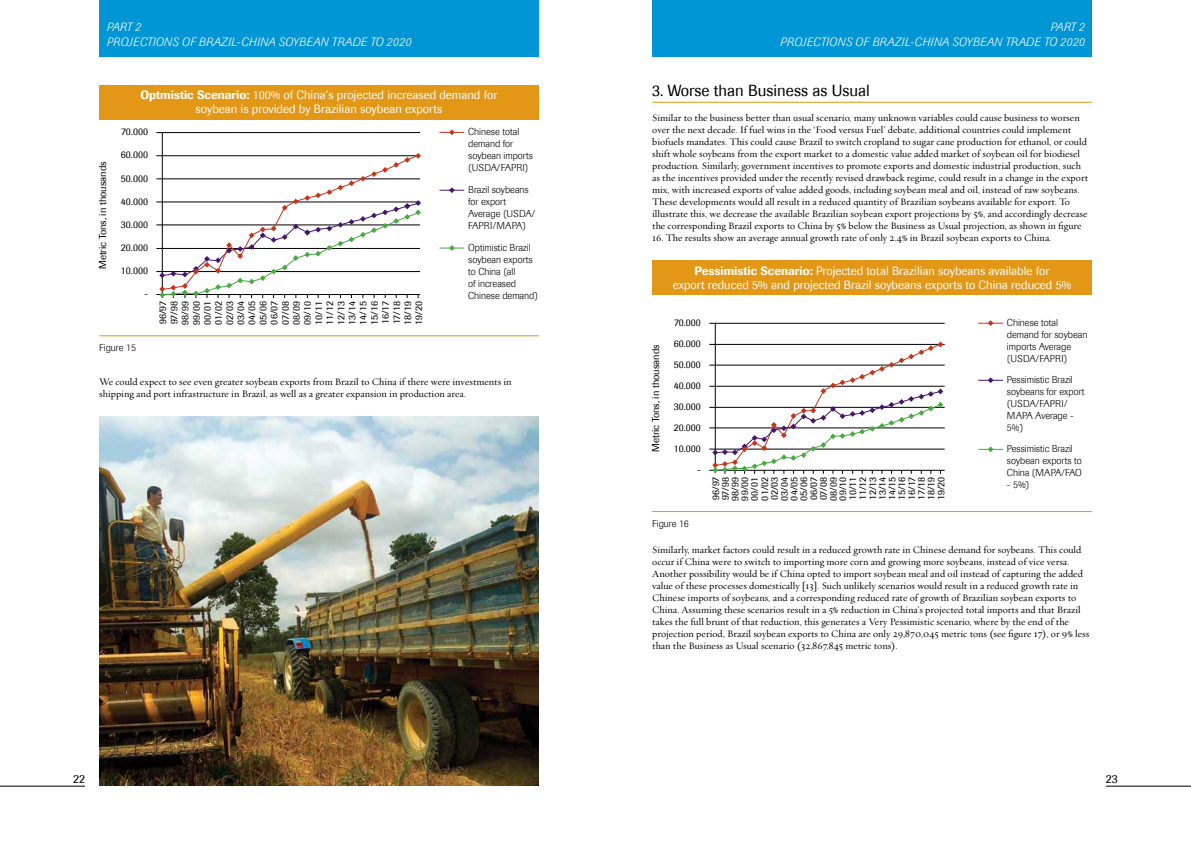
<style>
.page{position:relative;width:1191px;height:842px;background:#fff}
.page>*{position:absolute;margin:0;border:0;box-sizing:border-box;transform-origin:0 0}
.t1{font:16px "Imago";color:#000}
.t2{font:12px/14.4px "Imago";color:#fff;text-align:center}
.t3{font:italic 300 12px/14.4px "Imago";letter-spacing:.02em;color:#fff;text-align:right}
.t4{font:12px "Imago";color:#000}
.t5{font:10px/12px "Oakleaf Text";color:#000}
.t6{font:10px/11.1px "Imago";color:#000;text-align:justify}
.t7{font:300 10px/12px "Imago";color:#000}
.s1{font-weight:500}
</style>
<div class="page">
<hr style="left:0;top:786px;width:85px;height:1px;background:#000">
<hr style="left:1106px;top:786px;width:85px;height:1px;background:#000">
<img style="left:99px;top:417px;width:440px;height:368px">
<div style="left:652px;top:0;width:439px;height:57px;background:#0096d6"></div>
<div style="left:99px;top:0;width:440px;height:57px;background:#0096d6"></div>
<div style="left:99px;top:85px;width:440px;height:34px;background:#e29717"></div>
<hr style="left:99px;top:336px;width:440px;height:1px;background:#e29717">
<hr style="left:156px;top:132px;width:264px;height:1px;background:#000">
<hr style="left:156px;top:155px;width:264px;height:1px;background:#000">
<hr style="left:156px;top:179px;width:264px;height:1px;background:#000">
<hr style="left:156px;top:202px;width:264px;height:1px;background:#000">
<hr style="left:156px;top:225px;width:264px;height:1px;background:#000">
<hr style="left:156px;top:248px;width:264px;height:1px;background:#000">
<hr style="left:156px;top:271px;width:264px;height:1px;background:#000">
<hr style="left:156px;top:294px;width:264px;height:1px;background:#000">
<hr style="left:162px;top:133px;width:1px;height:165px;background:#000">
<svg style="left:440px;top:129px;width:24px;height:6px"></svg>
<svg style="left:440px;top:187px;width:24px;height:6px"></svg>
<svg style="left:440px;top:245px;width:24px;height:6px"></svg>
<svg style="left:159px;top:153px;width:262px;height:145px"></svg>
<hr style="left:652px;top:102px;width:439px;height:1px;background:#e29717">
<div style="left:652px;top:261px;width:439px;height:34px;background:#e29717"></div>
<hr style="left:652px;top:511px;width:439px;height:1px;background:#e29717">
<hr style="left:709px;top:323px;width:235px;height:1px;background:#000">
<hr style="left:709px;top:344px;width:235px;height:1px;background:#000">
<hr style="left:709px;top:365px;width:235px;height:1px;background:#000">
<hr style="left:709px;top:386px;width:235px;height:1px;background:#000">
<hr style="left:709px;top:407px;width:235px;height:1px;background:#000">
<hr style="left:709px;top:428px;width:235px;height:1px;background:#000">
<hr style="left:709px;top:449px;width:235px;height:1px;background:#000">
<hr style="left:709px;top:470px;width:235px;height:1px;background:#000">
<hr style="left:715px;top:323px;width:1px;height:150px;background:#000">
<svg style="left:978px;top:320px;width:24px;height:6px"></svg>
<svg style="left:978px;top:377px;width:24px;height:6px"></svg>
<svg style="left:978px;top:446px;width:24px;height:6px"></svg>
<svg style="left:712px;top:342px;width:231px;height:132px"></svg>
<p class="t3" style="left:106px;top:20px;width:306px;text-align:left">PART 2<br>PROJECTIONS OF BRAZIL-CHINA SOYBEAN TRADE TO 2020</p>
<p class="t6" style="left:97px;top:269px;width:109px;rotate:-90deg">Metric Tons, in thousands</p>
<p class="t2" style="left:141px;top:88px;width:358px"><span class="s1">Optmistic Scenario:</span> 100% of China’s projected increased demand for soybean is provided by Brazilian soybean exports</p>
<p class="t6" style="left:121px;top:126px;width:28px">70.000</p>
<p class="t6" style="left:121px;top:149px;width:29px">60.000</p>
<p class="t6" style="left:121px;top:173px;width:29px">50.000</p>
<p class="t6" style="left:121px;top:196px;width:29px">40.000</p>
<p class="t6" style="left:121px;top:219px;width:29px">30.000</p>
<p class="t6" style="left:121px;top:242px;width:29px">20.000</p>
<p class="t6" style="left:121px;top:265px;width:29px">10.000</p>
<p class="t6" style="left:144px;top:288px;width:5px">-</p>
<p class="t6" style="left:157px;top:325px;width:25px;rotate:-90deg">96/97<br>97/98<br>98/99<br>99/00<br>00/01<br>01/02<br>02/03<br>03/04<br>04/05<br>05/06<br>06/07<br>07/08<br>08/09<br>09/10<br>10/11<br>11/12<br>12/13<br>13/14<br>14/15<br>15/16<br>16/17<br>17/18<br>18/19<br>19/20</p>
<p class="t7" style="left:468px;top:126px;width:66px">Chinese total demand for soybean imports (USDA/FAPRI)</p>
<p class="t7" style="left:468px;top:184px;width:68px">Brazil soybeans for export<br>Average (USDA/<br>FAPRI/MAPA)</p>
<p class="t7" style="left:468px;top:242px;width:71px">Optimistic Brazil soybean exports to China (all<br>of increased<br>Chinese demand)</p>
<p class="t7" style="left:99px;top:342px;width:38px">Figure 15</p>
<p class="t5" style="left:99px;top:376px;width:414px">We could expect to see even greater soybean exports from Brazil to China if there were investments in shipping and port infrastructure in Brazil, as well as a greater expansion in production area.</p>
<p class="t3" style="left:780px;top:20px;width:306px">PART 2<br>PROJECTIONS OF BRAZIL-CHINA SOYBEAN TRADE TO 2020</p>
<h1 class="t1" style="left:652px;top:81px;width:219px">3. Worse than Business as Usual</h1>
<p class="t5" style="left:652px;top:112px;width:437px">Similar to the business better than usual scenario, many unknown variables could cause business to worsen over the next decade. If fuel wins in the ‘Food versus Fuel’ debate, additional countries could implement biofuels mandates. This could cause Brazil to switch cropland to sugar cane production for ethanol, or could shift whole soybeans from the export market to a domestic value added market of soybean oil for biodiesel production. Similarly, government incentives to promote exports and domestic industrial production, such as the incentives provided under the recently revised drawback regime, could result in a change in the export mix, with increased exports of value added goods, including soybean meal and oil, instead of raw soybeans.<br>These developments would all result in a reduced quantity of Brazilian soybeans available for export. To illustrate this, we decrease the available Brazilian soybean export projections by 5%, and accordingly decrease the corresponding Brazil exports to China by 5% below the Business as Usual projection, as shown in figure</p>
<p class="t5" style="left:652px;top:232px;width:401px">16. The results show an average annual growth rate of only 2.4% in Brazil soybean exports to China.</p>
<p class="t6" style="left:650px;top:452px;width:109px;rotate:-90deg">Metric Tons, in thousands</p>
<p class="t2" style="left:673px;top:264px;width:400px"><span class="s1">Pessimistic Scenario:</span> Projected total Brazilian soybeans available for<br>export reduced 5% and projected Brazil soybeans exports to China reduced 5%</p>
<p class="t6" style="left:674px;top:317px;width:28px">70.000</p>
<p class="t6" style="left:673px;top:338px;width:29px">60.000</p>
<p class="t6" style="left:673px;top:359px;width:29px">50.000</p>
<p class="t6" style="left:673px;top:380px;width:29px">40.000</p>
<p class="t6" style="left:673px;top:401px;width:29px">30.000</p>
<p class="t6" style="left:674px;top:422px;width:29px">20.000</p>
<p class="t6" style="left:674px;top:438px;width:29px;line-height:20.9px;text-align:right">10.000 -</p>
<p class="t6" style="left:711px;top:501px;width:25px;line-height:9.8px;rotate:-90deg">96/97<br>97/98<br>98/99<br>99/00<br>00/01<br>01/02<br>02/03<br>03/04<br>04/05<br>05/06<br>06/07<br>07/08<br>08/09<br>09/10<br>10/11<br>11/12<br>12/13<br>13/14<br>14/15<br>15/16<br>16/17<br>17/18<br>18/19<br>19/20</p>
<p class="t7" style="left:1007px;top:317px;width:82px">Chinese total demand for soybean imports Average (USDA/FAPRI)</p>
<p class="t7" style="left:1007px;top:374px;width:79px">Pessimistic Brazil soybeans for export (USDA/FAPRI/<br>MAPA Average -<br>5%)</p>
<p class="t7" style="left:1007px;top:443px;width:77px">Pessimistic Brazil soybean exports to<br>China (MAPA/FAO</p>
<p class="t7" style="left:1007px;top:479px;width:24px">- 5%)</p>
<p class="t7" style="left:652px;top:518px;width:38px">Figure 16</p>
<p class="t5" style="left:652px;top:544px;width:439px">Similarly, market factors could result in a reduced growth rate in Chinese demand for soybeans. This could occur if China were to switch to importing more corn and growing more soybeans, instead of vice versa.<br>Another possibility would be if China opted to import soybean meal and oil instead of capturing the added value of these processes domestically [13]. Such unlikely scenarios would result in a reduced growth rate in Chinese imports of soybeans, and a corresponding reduced rate of growth of Brazilian soybean exports to China. Assuming these scenarios result in a 5% reduction in China’s projected total imports and that Brazil takes the full brunt of that reduction, this generates a Very Pessimistic scenario, where by the end of the projection period, Brazil soybean exports to China are only 29,870,045 metric tons (see figure 17), or 9% less than the Business as Usual scenario (32,867,845 metric tons).</p>
<p class="t4" style="left:73px;top:772px;width:13px">22</p>
<p class="t4" style="left:1106px;top:772px;width:13px">23</p>
</div>
